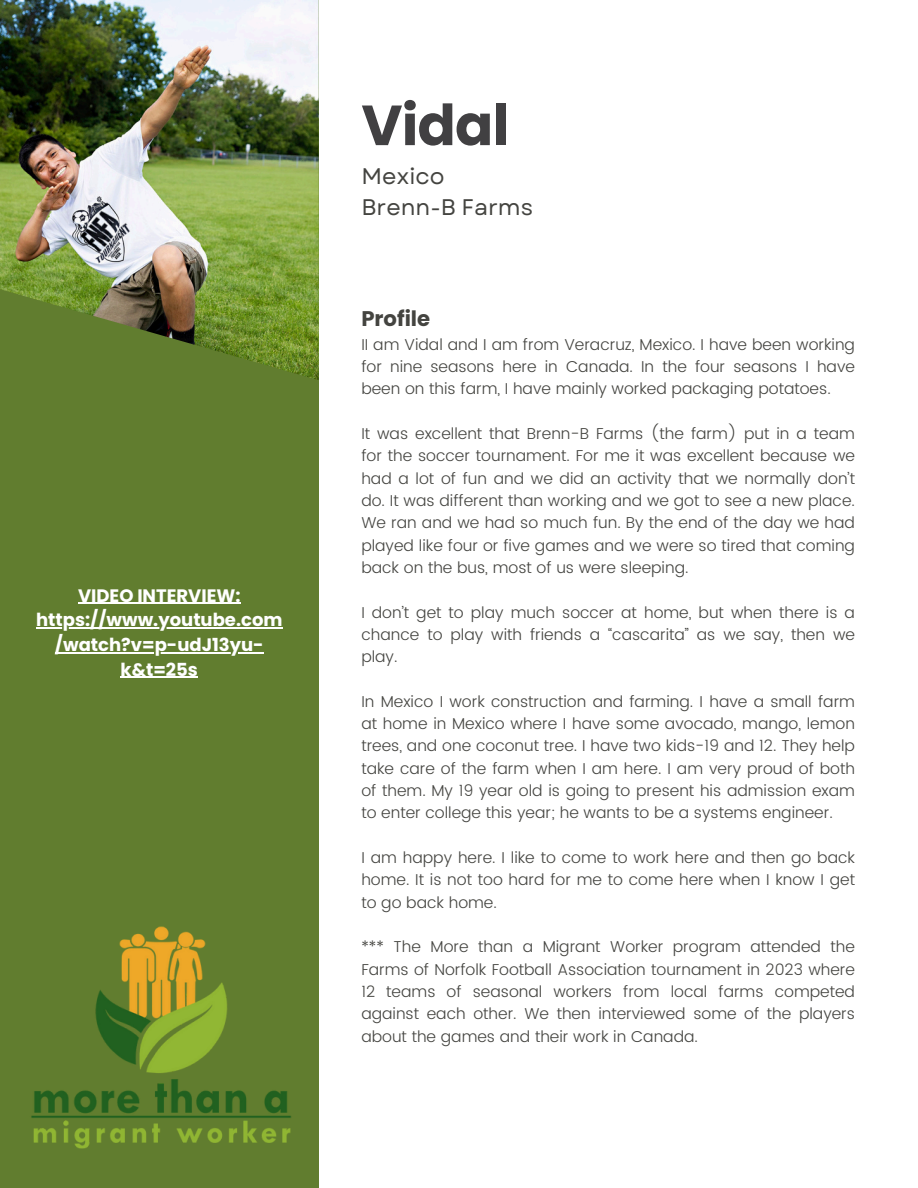
<style>
.page{position:relative;width:918px;height:1188px;background:#fff}
.page>*{position:absolute;margin:0;border:0;box-sizing:border-box;transform-origin:0 0}
.t1{font:700 56.4px "Poppins";letter-spacing:-.015em;color:#414042}
.t2{font:22.5px/30.8px "Garet";color:#444440}
.t3{font:700 21.15px "Poppins";color:#444440}
.t4{font:700 18px/24.8px "Poppins";color:#fff;text-align:center}
.t5{font:300 15.75px/22.4px "Poppins";color:#444440;text-align:justify}
</style>
<div class="page">
<div style="left:0;top:0;width:319px;height:1188px;background:#617d2f"></div>
<img style="left:0;top:0;width:318px;height:380px">
<img style="left:31px;top:926px;width:260px;height:223px">
<hr style="left:78px;top:603px;width:163px;height:1px;background:#fff">
<hr style="left:36px;top:627px;width:247px;height:2px;background:#fff">
<hr style="left:55px;top:652px;width:209px;height:1px;background:#fff">
<hr style="left:121px;top:677px;width:77px;height:1px;background:#fff">
<p class="t4" style="left:36px;top:583px;width:248px">VIDEO INTERVIEW: https://www.youtube.com /watch?v=p-udJ13yu&shy;k&amp;t=25s</p>
<p class="t1" style="left:361px;top:86px;width:149px">Vidal</p>
<p class="t2" style="left:361px;top:161px;width:173px">Mexico<br>Brenn-B Farms</p>
<p class="t3" style="left:361px;top:304px;width:70px">Profile</p>
<p class="t5" style="left:361px;top:333px;width:495px">II am Vidal and I am from Veracruz, Mexico. I have been working for nine seasons here in Canada. In the four seasons I have been on this farm, I have mainly worked packaging potatoes.</p>
<h1 class="t5" style="left:361px;top:422px;width:495px">It was excellent that Brenn-B Farms (the farm) put in a team for the soccer tournament. For me it was excellent because we had a lot of fun and we did an activity that we normally don’t do. It was different than working and we got to see a new place.<br>We ran and we had so much fun. By the end of the day we had played like four or five games and we were so tired that coming back on the bus, most of us were sleeping.</h1>
<h3 class="t5" style="left:361px;top:601px;width:495px">I don’t get to play much soccer at home, but when there is a chance to play with friends a “cascarita” as we say, then we play.</h3>
<h2 class="t5" style="left:361px;top:690px;width:495px">In Mexico I work construction and farming. I have a small farm at home in Mexico where I have some avocado, mango, lemon trees, and one coconut tree. I have two kids-19 and 12. They help take care of the farm when I am here. I am very proud of both of them. My 19 year old is going to present his admission exam to enter college this year; he wants to be a systems engineer.</h2>
<p class="t5" style="left:361px;top:846px;width:495px">I am happy here. I like to come to work here and then go back home. It is not too hard for me to come here when I know I get to go back home.</p>
<p class="t5" style="left:361px;top:936px;width:495px">*** The More than a Migrant Worker program attended the Farms of Norfolk Football Association tournament in 2023 where 12 teams of seasonal workers from local farms competed against each other. We then interviewed some of the players about the games and their work in Canada.</p>
</div>
